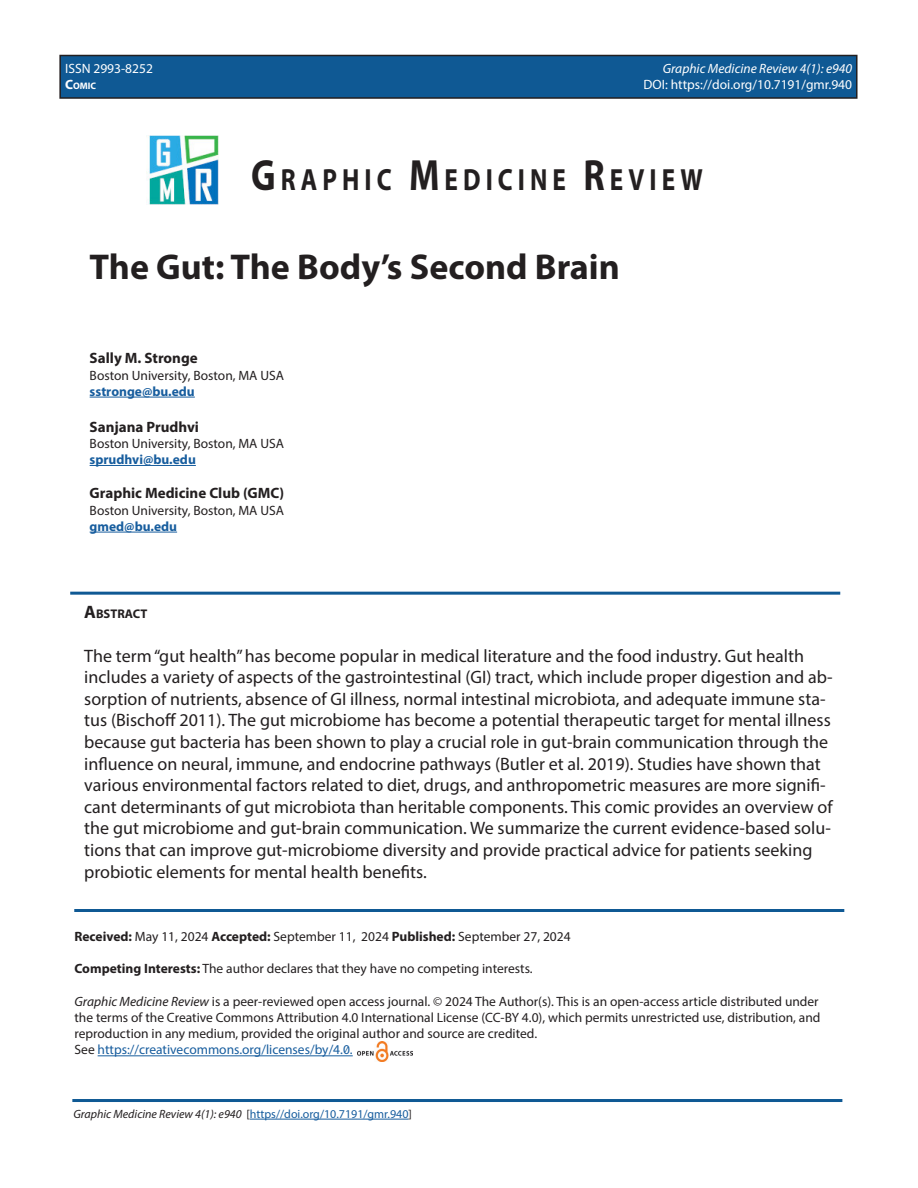
<style>
.page{position:relative;width:918px;height:1188px;background:#fff}
.page>*{position:absolute;margin:0;border:0;box-sizing:border-box;transform-origin:0 0}
.t1{font:700 36px "Myriad Pro";color:#231f20}
.t2{font:700 30.75px "Myriad Pro";letter-spacing:.2em;color:#231f20;scale:.82 1}
.t3{font:18px/21.6px "Myriad Pro";color:#231f20}
.t4{font:700 15px "Myriad Pro";color:#231f20}
.t5{font:13.5px/16.2px "Myriad Pro";color:#231f20}
.t6{font:13.5px "Myriad Pro";color:#fff}
.t7{font:13.5px "Myriad Pro";color:#175d9e}
.t8{font:700 13.5px "Myriad Pro";color:#175d9e}
.t9{font:italic 13.5px "Myriad Pro";color:#fff}
.t10{font:700 12.6px "Myriad Pro";color:#231f20}
.t11{font:italic 12px "Myriad Pro";color:#231f20}
.t12{font:700 9.45px "Myriad Pro";color:#fff}
.s1{font-size:13.5px}
.s2{font-size:43.95px}
.s3{font-size:18px}
.s4{font-weight:700}
.s5{font-style:italic}
.s6{color:#231f20}
.s7{font-style:normal}
.s8{font-style:normal;color:#175d9e}
</style>
<div class="page">
<div style="left:60px;top:56px;width:797px;height:42px;background:#0f5994"></div>
<div style="left:59px;top:55px;width:799px;height:44px;border:2px solid #231f20"></div>
<img style="left:148px;top:135px;width:71px;height:69px">
<hr style="left:72px;top:1099px;width:770px;height:3px;background:#0f5994">
<hr style="left:250px;top:1119px;width:159px;height:1px;background:#175d9e">
<hr style="left:70px;top:592px;width:770px;height:3px;background:#0f5994">
<hr style="left:74px;top:909px;width:770px;height:3px;background:#0f5994">
<hr style="left:98px;top:1055px;width:255px;height:1px;background:#175d9e">
<hr style="left:90px;top:397px;width:105px;height:1px;background:#175d9e">
<hr style="left:90px;top:465px;width:106px;height:1px;background:#175d9e">
<hr style="left:90px;top:532px;width:87px;height:1px;background:#175d9e">
<img style="left:357px;top:1042px;width:56px;height:20px">
<p class="t6" style="left:65px;top:60px;width:89px">ISSN 2993-8252</p>
<p class="t9" style="left:663px;top:60px;width:191px">Graphic Medicine Review 4(1): e940</p>
<p class="t12" style="left:65px;top:80px;width:32px"><span class="s1">C</span>OMIC</p>
<p class="t6" style="left:644px;top:76px;width:210px">DOI: https://doi.org/10.7191/gmr.940</p>
<p class="t2" style="left:251px;top:160px;width:552px"><span class="s2">G</span>RAPHIC <span class="s2">M</span>EDICINE <span class="s2">R</span>EVIEW</p>
<p class="t1" style="left:90px;top:244px;width:532px">The Gut: The Body’s Second Brain</p>
<p class="t4" style="left:90px;top:348px;width:110px">Sally M. Stronge</p>
<p class="t5" style="left:90px;top:367px;width:196px">Boston University, Boston, MA USA</p>
<p class="t8" style="left:90px;top:382px;width:107px">sstronge@bu.edu</p>
<p class="t4" style="left:90px;top:417px;width:111px">Sanjana Prudhvi</p>
<p class="t5" style="left:90px;top:435px;width:196px">Boston University, Boston, MA USA</p>
<p class="t8" style="left:90px;top:451px;width:108px">sprudhvi@bu.edu</p>
<p class="t4" style="left:90px;top:483px;width:196px">Graphic Medicine Club (GMC)</p>
<p class="t5" style="left:90px;top:502px;width:196px">Boston University, Boston, MA USA</p>
<p class="t8" style="left:90px;top:517px;width:89px">gmed@bu.edu</p>
<p class="t10" style="left:84px;top:606px;width:65px"><span class="s3">A</span>BSTRACT</p>
<p class="t3" style="left:84px;top:644px;width:750px">The term “gut health” has become popular in medical literature and the food industry. Gut health includes a variety of aspects of the gastrointestinal (GI) tract, which include proper digestion and ab&shy;sorption of nutrients, absence of GI illness, normal intestinal microbiota, and adequate immune sta&shy;tus (Bischoff 2011). The gut microbiome has become a potential therapeutic target for mental illness because gut bacteria has been shown to play a crucial role in gut-brain communication through the influence on neural, immune, and endocrine pathways (Butler et al. 2019). Studies have shown that various environmental factors related to diet, drugs, and anthropometric measures are more signifi&shy;cant determinants of gut microbiota than heritable components. This comic provides an overview of the gut microbiome and gut-brain communication. We summarize the current evidence-based solu&shy;tions that can improve gut-microbiome diversity and provide practical advice for patients seeking probiotic elements for mental health benefits.</p>
<p class="t5" style="left:75px;top:928px;width:498px"><span class="s4">Received:</span> May 11, 2024 <span class="s4">Accepted:</span> September 11, 2024 <span class="s4">Published:</span> September 27, 2024</p>
<p class="t5" style="left:75px;top:961px;width:460px"><span class="s4">Competing Interests:</span> The author declares that they have no competing interests.</p>
<p class="t5" style="left:75px;top:993px;width:748px"><span class="s5">Graphic Medicine Review</span> is a peer-reviewed open access journal. © 2024 The Author(s). This is an open-access article distributed under the terms of the Creative Commons Attribution 4.0 International License (CC-BY 4.0), which permits unrestricted use, distribution, and reproduction in any medium, provided the original author and source are credited.</p>
<p class="t7" style="left:75px;top:1042px;width:280px"><span class="s6">See</span> https://creativecommons.org/licenses/by/4.0.</p>
<p class="t11" style="left:73px;top:1106px;width:340px">Graphic Medicine Review 4(1): e940 <span class="s7">[</span><span class="s8">https//doi.org/10.7191/gmr.940</span><span class="s7">]</span></p>
</div>
